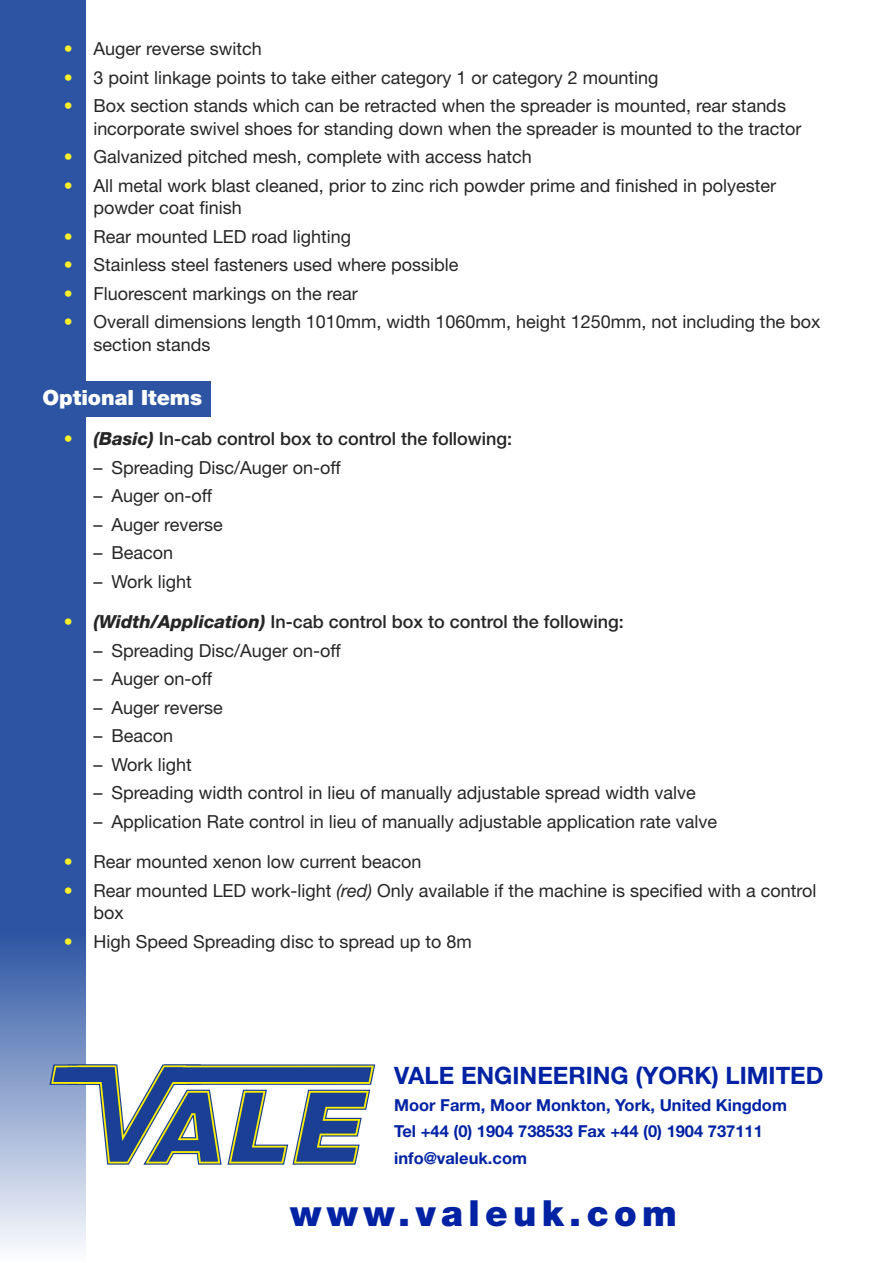
<style>
.page{position:relative;width:893px;height:1263px;background:#fff}
.page>*{position:absolute;margin:0;border:0;box-sizing:border-box;transform-origin:0 0}
.t1{font:900 36px "Helvetica Neue";letter-spacing:.15em;color:#0022a3}
.t2{font:700 24px "Helvetica Neue";color:#0022a3}
.t3{font:900 21px "Helvetica Neue";color:#fff}
.t4{font:18px/22.5px "Helvetica Neue";color:#272627}
.t5{font:500 18px "Helvetica Neue";color:#272627}
.t6{font:700 16.5px/26.7px "Helvetica Neue";color:#0022a3}
.s1{color:#fff12a}
.s2{font-weight:400;color:#fff12a}
.s3{font-weight:800;font-style:italic}
.s4{font-style:italic}
</style>
<div class="page">
<div style="left:43px;top:381px;width:168px;height:35px;background:#2c54a2"></div>
<div style="left:0;top:0;width:85px;height:1233px;background:#2c54a2"></div>
<div style="left:0;top:935px;width:85px;height:328px;background:linear-gradient(to bottom,#2d56a3,#fdfefe)"></div>
<svg style="left:49px;top:1064px;width:326px;height:101px"></svg>
<p class="t4" style="left:64px;top:39px;width:199px"><span class="s1">•</span> Auger reverse switch</p>
<p class="t4" style="left:64px;top:68px;width:596px"><span class="s1">•</span> 3 point linkage points to take either category 1 or category 2 mounting</p>
<p class="t4" style="left:93px;top:96px;width:710px;text-indent:-30px"><span class="s1">•</span> Box section stands which can be retracted when the spreader is mounted, rear stands incorporate swivel shoes for standing down when the spreader is mounted to the tractor</p>
<p class="t4" style="left:64px;top:147px;width:469px"><span class="s1">•</span> Galvanized pitched mesh, complete with access hatch</p>
<p class="t4" style="left:93px;top:176px;width:684px;text-indent:-30px"><span class="s1">•</span> All metal work blast cleaned, prior to zinc rich powder prime and finished in polyester powder coat finish</p>
<p class="t4" style="left:64px;top:227px;width:289px"><span class="s1">•</span> Rear mounted LED road lighting</p>
<p class="t4" style="left:64px;top:255px;width:396px"><span class="s1">•</span> Stainless steel fasteners used where possible</p>
<p class="t4" style="left:64px;top:284px;width:295px"><span class="s1">•</span> Fluorescent markings on the rear</p>
<p class="t4" style="left:93px;top:312px;width:729px;text-indent:-30px"><span class="s1">•</span> Overall dimensions length 1010mm, width 1060mm, height 1250mm, not including the box section stands</p>
<p class="t3" style="left:43px;top:390px;width:161px">Optional Items</p>
<p class="t5" style="left:64px;top:433px;width:450px"><span class="s2">•</span> <span class="s3">(Basic)</span> In-cab control box to control the following:</p>
<p class="t4" style="left:94px;top:458px;width:249px">– Spreading Disc/Auger on-off</p>
<p class="t4" style="left:94px;top:486px;width:120px">– Auger on-off</p>
<p class="t4" style="left:94px;top:515px;width:131px">– Auger reverse</p>
<p class="t4" style="left:94px;top:543px;width:81px">– Beacon</p>
<p class="t4" style="left:94px;top:572px;width:100px">– Work light</p>
<p class="t5" style="left:64px;top:616px;width:562px"><span class="s2">•</span> <span class="s3">(Width/Application)</span> In-cab control box to control the following:</p>
<p class="t4" style="left:94px;top:641px;width:249px">– Spreading Disc/Auger on-off</p>
<p class="t4" style="left:94px;top:669px;width:120px">– Auger on-off</p>
<p class="t4" style="left:94px;top:698px;width:131px">– Auger reverse</p>
<p class="t4" style="left:94px;top:726px;width:81px">– Beacon</p>
<p class="t4" style="left:94px;top:755px;width:100px">– Work light</p>
<p class="t4" style="left:94px;top:783px;width:604px">– Spreading width control in lieu of manually adjustable spread width valve</p>
<p class="t4" style="left:94px;top:812px;width:625px">– Application Rate control in lieu of manually adjustable application rate valve</p>
<p class="t4" style="left:64px;top:852px;width:359px"><span class="s1">•</span> Rear mounted xenon low current beacon</p>
<p class="t4" style="left:93px;top:881px;width:724px;text-indent:-30px"><span class="s1">•</span> Rear mounted LED work-light <span class="s4">(red)</span> Only available if the machine is specified with a control box</p>
<p class="t4" style="left:64px;top:932px;width:410px"><span class="s1">•</span> High Speed Spreading disc to spread up to 8m</p>
<h2 class="t2" style="left:394px;top:1067px;width:431px">VALE ENGINEERING (YORK) LIMITED</h2>
<p class="t6" style="left:394px;top:1093px;width:394px">Moor Farm, Moor Monkton, York, United Kingdom<br>Tel +44 (0) 1904 738533 Fax +44 (0) 1904 737111 info@valeuk.com</p>
<h1 class="t1" style="left:290px;top:1201px;width:388px">www.valeuk.com</h1>
</div>
